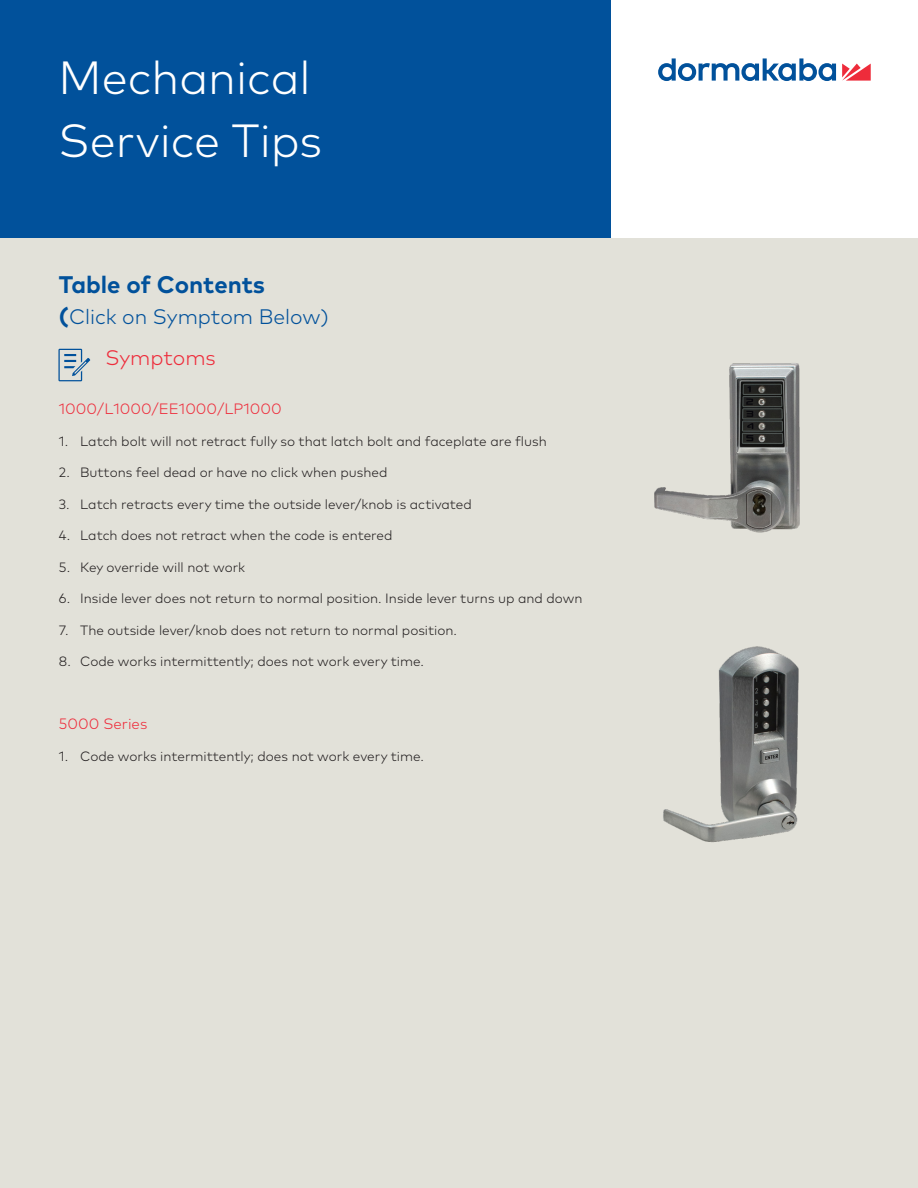
<style>
.page{position:relative;width:918px;height:1188px;background:#fff}
.page>*{position:absolute;margin:0;border:0;box-sizing:border-box;transform-origin:0 0}
.Title_blue_25pt_30pt{font:300 46.5px/63px "Mark Pro";color:#fff}
.Body_Text_9pt_12pt_p{font:700 24px "Mark Pro";color:#01519b}
.Body_Text_9pt_12pt_p-2{font:300 21px "Mark Pro";color:#01519b}
.Body_Text_9pt_12pt_p-3{font:300 21px "Mark Pro";color:#ee2c3b}
.Body_Text_9pt_12pt_p-4{font:300 15px "Mark Pro";color:#ee2c3b}
.t1{font:300 13.5px "Mark Pro";color:#231f20}
.s1{font-weight:700;font-size:24px}
</style>
<div class="page">
<div style="left:0;top:238px;width:918px;height:950px;background:#e2e1d9"></div>
<svg style="left:58px;top:349px;width:32px;height:32px"></svg>
<img style="left:654px;top:363px;width:146px;height:170px">
<img style="left:663px;top:646px;width:136px;height:197px">
<svg style="left:842px;top:64px;width:29px;height:17px"></svg>
<svg style="left:658px;top:58px;width:178px;height:23px"></svg>
<div style="left:0;top:0;width:611px;height:238px;background:#01519b"></div>
<p class="Title_blue_25pt_30pt" style="left:58px;top:43px;width:265px">Mechanical<br>Service Tips</p>
<p class="Body_Text_9pt_12pt_p" style="left:59px;top:266px;width:208px">Table of Contents</p>
<p class="Body_Text_9pt_12pt_p-2" style="left:59px;top:301px;width:272px"><span class="s1">(</span>Click on Symptom Below)</p>
<p class="Body_Text_9pt_12pt_p-3" style="left:105px;top:342px;width:112px">Symptoms</p>
<p class="Body_Text_9pt_12pt_p-4" style="left:59px;top:398px;width:224px">1000/L1000/EE1000/LP1000</p>
<p class="t1" style="left:59px;top:431px;width:489px">1. Latch bolt will not retract fully so that latch bolt and faceplate are flush</p>
<p class="t1" style="left:59px;top:462px;width:330px">2. Buttons feel dead or have no click when pushed</p>
<p class="t1" style="left:59px;top:494px;width:415px">3. Latch retracts every time the outside lever/knob is activated</p>
<p class="t1" style="left:59px;top:525px;width:335px">4. Latch does not retract when the code is entered</p>
<p class="t1" style="left:59px;top:557px;width:188px">5. Key override will not work</p>
<p class="t1" style="left:59px;top:588px;width:525px">6. Inside lever does not return to normal position. Inside lever turns up and down</p>
<p class="t1" style="left:59px;top:620px;width:400px">7. The outside lever/knob does not return to normal position.</p>
<p class="t1" style="left:59px;top:651px;width:367px">8. Code works intermittently; does not work every time.</p>
<p class="Body_Text_9pt_12pt_p-4" style="left:59px;top:713px;width:90px">5000 Series</p>
<p class="t1" style="left:59px;top:746px;width:367px">1. Code works intermittently; does not work every time.</p>
</div>
